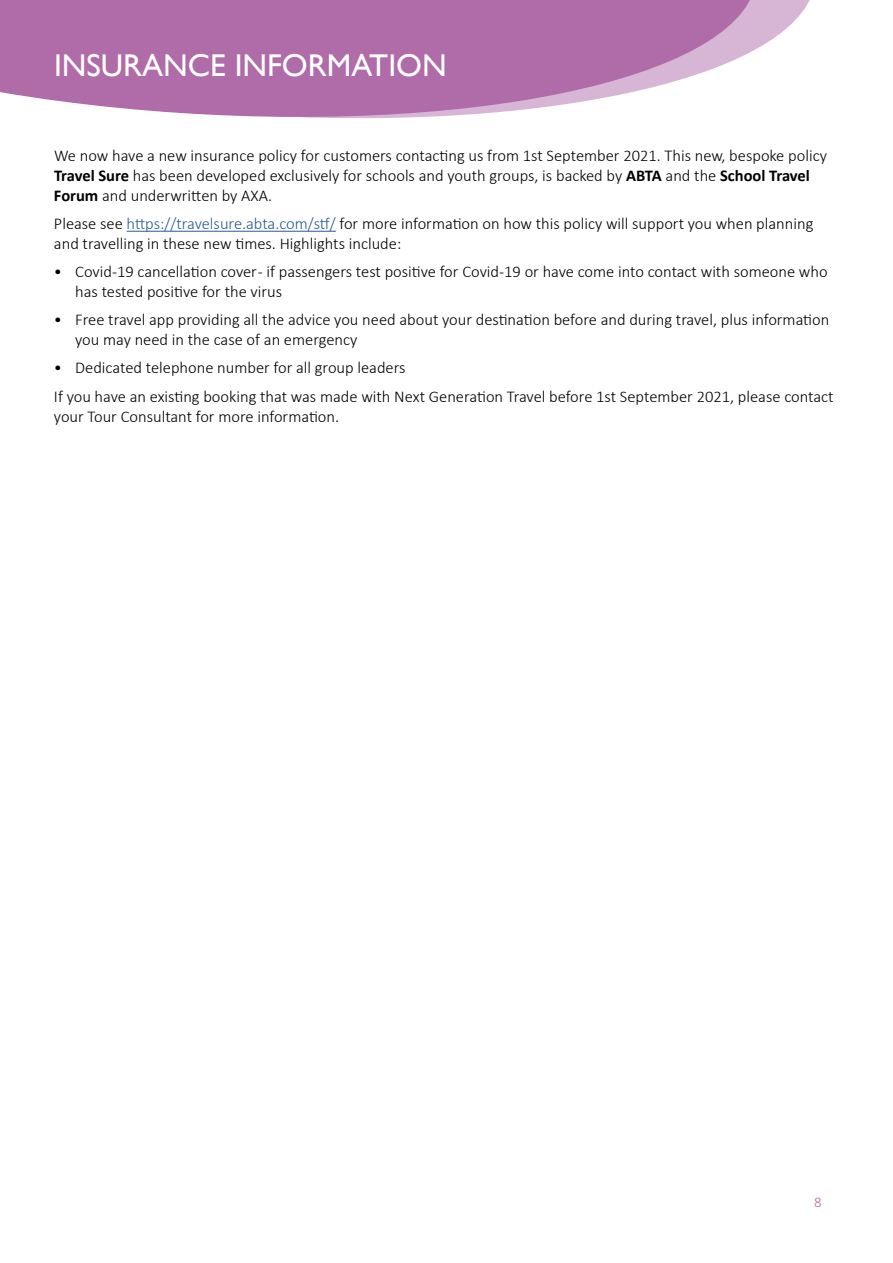
<style>
.page{position:relative;width:893px;height:1263px;background:#fff}
.page>*{position:absolute;margin:0;border:0;box-sizing:border-box;transform-origin:0 0}
.t1{font:31.5px "Gill Sans";color:#fff}
.t2{font:300 16.5px/19.8px "Calibri";color:#000}
.t3{font:300 15px "Calibri";color:#b06ba9}
.s1{font-weight:700}
.s2{color:#275b9b}
</style>
<div class="page">
<svg style="left:760px;top:0;width:50px;height:47px;fill:#d7b5d4"></svg>
<svg style="left:0;top:0;width:760px;height:119px;background:#bc82b6"></svg>
<hr style="left:127px;top:231px;width:209px;height:1px;background:#275b9b">
<h1 class="t1" style="left:54px;top:47px;width:394px">INSURANCE INFORMATION</h1>
<p class="t2" style="left:54px;top:146px;width:774px">We now have a new insurance policy for customers contacting us from 1st September 2021. This new, bespoke policy<br><span class="s1">Travel Sure</span> has been developed exclusively for schools and youth groups, is backed by <span class="s1">ABTA</span> and the <span class="s1">School Travel<br>Forum</span> and underwritten by AXA.</p>
<p class="t2" style="left:54px;top:214px;width:761px">Please see <span class="s2">https://travelsure.abta.com/stf/</span> for more information on how this policy will support you when planning and travelling in these new times. Highlights include:</p>
<p class="t2" style="left:75px;top:262px;width:754px;text-indent:-21px">• Covid-19 cancellation cover - if passengers test positive for Covid-19 or have come into contact with someone who has tested positive for the virus</p>
<p class="t2" style="left:75px;top:310px;width:756px;text-indent:-21px">• Free travel app providing all the advice you need about your destination before and during travel, plus information you may need in the case of an emergency</p>
<p class="t2" style="left:54px;top:354px;width:781px;line-height:28.3px">• Dedicated telephone number for all group leaders<br>If you have an existing booking that was made with Next Generation Travel before 1st September 2021, please contact</p>
<p class="t2" style="left:54px;top:406px;width:287px">your Tour Consultant for more information.</p>
<p class="t3" style="left:814px;top:1193px;width:9px">8</p>
</div>
